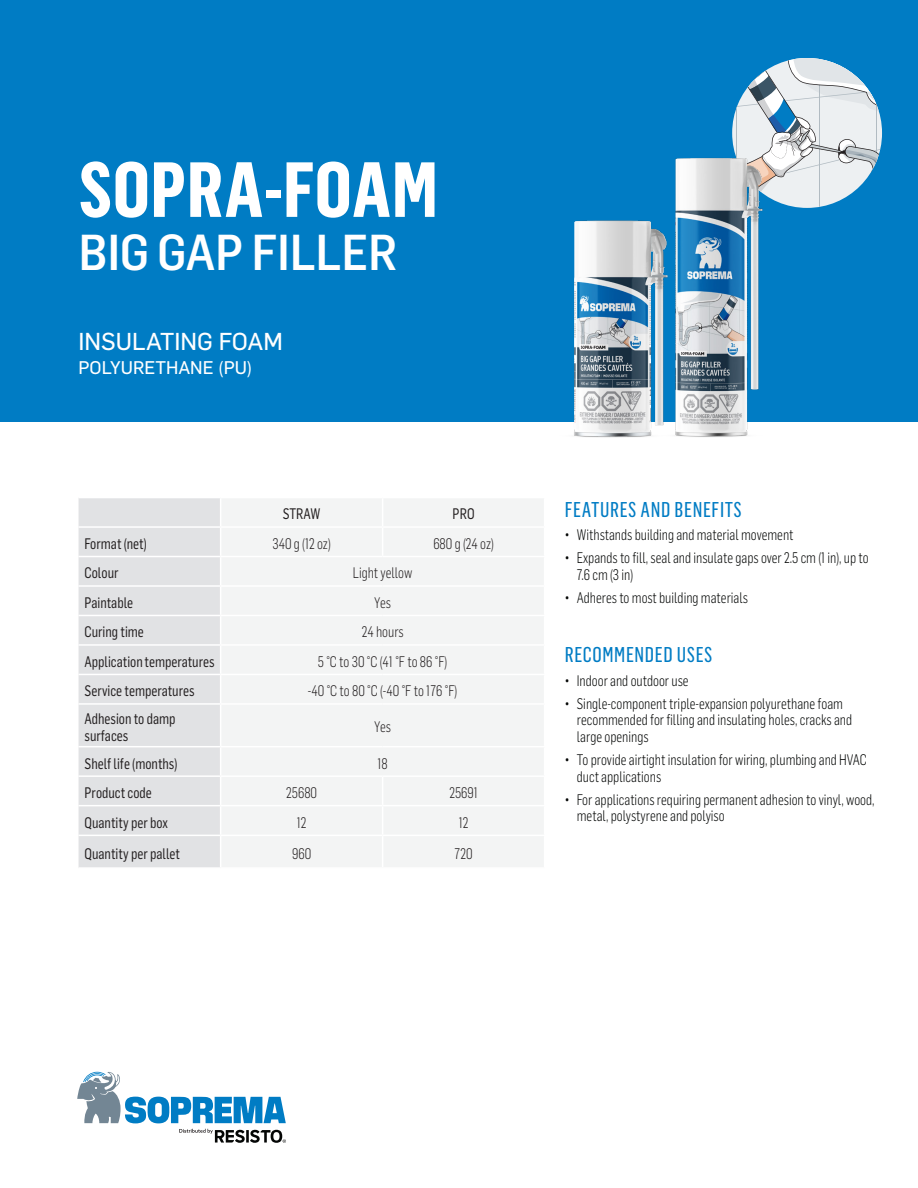
<style>
.page{position:relative;width:918px;height:1188px;background:#fff}
.page>*{position:absolute;margin:0;border:0;box-sizing:border-box;transform-origin:0 0}
.t1{font:700 76.5px "Flama Condensed";letter-spacing:.01em;color:#fff}
.t2{font:500 49.5px "Flama Semicondensed";letter-spacing:-.01em;color:#fff}
.t3{font:24px "Flama Basic";color:#fff}
.Infos_Tableau_Align_Gauche{font:21px "Flama Condensed Basic";letter-spacing:.03em;color:#007cc4}
.t4{font:18px "Flama Basic";color:#fff}
.Infos_Tableau_Align_Gauche-2{font:300 15px/16.5px "Flama Semicondensed";color:#040605;scale:.85 1}
.Infos_Tableau_Align_Gauche-3{font:15px/16.5px "Flama Semicondensed Basic";color:#231f20;scale:.85 1}
.Infos_Tableau_Align_Gauche-4{font:300 15px "Flama Semicondensed";color:#231f20;scale:.85 1}
</style>
<div class="page">
<div style="left:0;top:0;width:918px;height:421px;background:#007cc4"></div>
<div style="left:79px;top:498px;width:141px;height:369px;background:#e1e2e4"></div>
<div style="left:222px;top:499px;width:322px;height:368px;background:#f3f4f4"></div>
<hr style="left:79px;top:526px;width:142px;height:2px;background:#fff">
<hr style="left:221px;top:526px;width:162px;height:2px;background:#fff">
<hr style="left:383px;top:526px;width:162px;height:2px;background:#fff">
<hr style="left:79px;top:556px;width:142px;height:1px;background:#fff">
<hr style="left:221px;top:556px;width:162px;height:1px;background:#fff">
<hr style="left:383px;top:556px;width:162px;height:1px;background:#fff">
<hr style="left:79px;top:585px;width:142px;height:2px;background:#fff">
<hr style="left:221px;top:585px;width:162px;height:2px;background:#fff">
<hr style="left:383px;top:585px;width:162px;height:2px;background:#fff">
<hr style="left:79px;top:615px;width:142px;height:1px;background:#fff">
<hr style="left:221px;top:615px;width:162px;height:1px;background:#fff">
<hr style="left:383px;top:615px;width:162px;height:1px;background:#fff">
<hr style="left:79px;top:644px;width:142px;height:2px;background:#fff">
<hr style="left:221px;top:644px;width:162px;height:2px;background:#fff">
<hr style="left:383px;top:644px;width:162px;height:2px;background:#fff">
<hr style="left:79px;top:674px;width:142px;height:1px;background:#fff">
<hr style="left:221px;top:674px;width:162px;height:1px;background:#fff">
<hr style="left:383px;top:674px;width:162px;height:1px;background:#fff">
<hr style="left:79px;top:703px;width:142px;height:2px;background:#fff">
<hr style="left:221px;top:703px;width:162px;height:2px;background:#fff">
<hr style="left:383px;top:703px;width:162px;height:2px;background:#fff">
<hr style="left:79px;top:746px;width:142px;height:1px;background:#fff">
<hr style="left:221px;top:746px;width:162px;height:1px;background:#fff">
<hr style="left:383px;top:746px;width:162px;height:1px;background:#fff">
<hr style="left:79px;top:775px;width:142px;height:2px;background:#fff">
<hr style="left:221px;top:775px;width:162px;height:2px;background:#fff">
<hr style="left:383px;top:775px;width:162px;height:2px;background:#fff">
<hr style="left:79px;top:805px;width:142px;height:1px;background:#fff">
<hr style="left:221px;top:805px;width:162px;height:1px;background:#fff">
<hr style="left:383px;top:805px;width:162px;height:1px;background:#fff">
<hr style="left:79px;top:835px;width:142px;height:1px;background:#fff">
<hr style="left:221px;top:835px;width:162px;height:1px;background:#fff">
<hr style="left:383px;top:835px;width:162px;height:1px;background:#fff">
<svg style="left:382px;top:499px;width:1px;height:57px"></svg>
<svg style="left:382px;top:777px;width:1px;height:58px"></svg>
<hr style="left:382px;top:836px;width:1px;height:31px;background:#fff">
<svg style="left:732px;top:58px;width:150px;height:150px"></svg>
<img style="left:522px;top:220px;width:98px;height:218px">
<img style="left:620px;top:150px;width:182px;height:288px">
<svg style="left:179px;top:1129px;width:107px;height:14px"></svg>
<svg style="left:77px;top:1072px;width:209px;height:51px"></svg>
<p class="t1" style="left:79px;top:141px;width:361px">SOPRA-FOAM</p>
<p class="t2" style="left:79px;top:220px;width:321px">BIG GAP FILLER</p>
<p class="t3" style="left:79px;top:325px;width:206px">INSULATING FOAM</p>
<p class="t4" style="left:79px;top:355px;width:176px">POLYURETHANE (PU)</p>
<p class="Infos_Tableau_Align_Gauche-3" style="left:283px;top:505px;width:46px">STRAW</p>
<p class="Infos_Tableau_Align_Gauche-3" style="left:453px;top:505px;width:27px">PRO</p>
<p class="Infos_Tableau_Align_Gauche-3" style="left:85px;top:535px;width:75px">Format (net)</p>
<p class="Infos_Tableau_Align_Gauche-4" style="left:272px;top:534px;width:70px">340 g (12 oz)</p>
<p class="Infos_Tableau_Align_Gauche-4" style="left:433px;top:534px;width:73px">680 g (24 oz)</p>
<p class="Infos_Tableau_Align_Gauche-3" style="left:85px;top:564px;width:41px">Colour</p>
<p class="Infos_Tableau_Align_Gauche-4" style="left:353px;top:563px;width:72px">Light yellow</p>
<p class="Infos_Tableau_Align_Gauche-3" style="left:85px;top:594px;width:59px">Paintable</p>
<p class="Infos_Tableau_Align_Gauche-4" style="left:374px;top:593px;width:21px">Yes</p>
<p class="Infos_Tableau_Align_Gauche-3" style="left:85px;top:623px;width:71px">Curing time</p>
<p class="Infos_Tableau_Align_Gauche-4" style="left:362px;top:622px;width:51px">24 hours</p>
<p class="Infos_Tableau_Align_Gauche-3" style="left:85px;top:653px;width:155px">Application temperatures</p>
<p class="Infos_Tableau_Align_Gauche-4" style="left:318px;top:652px;width:154px">5 °C to 30 °C (41 °F to 86 °F)</p>
<p class="Infos_Tableau_Align_Gauche-3" style="left:85px;top:682px;width:131px">Service temperatures</p>
<p class="Infos_Tableau_Align_Gauche-4" style="left:308px;top:681px;width:177px">-40 °C to 80 °C (-40 °F to 176 °F)</p>
<p class="Infos_Tableau_Align_Gauche-3" style="left:85px;top:710px;width:109px">Adhesion to damp surfaces</p>
<p class="Infos_Tableau_Align_Gauche-4" style="left:374px;top:718px;width:21px">Yes</p>
<p class="Infos_Tableau_Align_Gauche-3" style="left:85px;top:754px;width:111px">Shelf life (months)</p>
<p class="Infos_Tableau_Align_Gauche-4" style="left:377px;top:754px;width:14px">18</p>
<p class="Infos_Tableau_Align_Gauche-3" style="left:85px;top:784px;width:81px">Product code</p>
<p class="Infos_Tableau_Align_Gauche-4" style="left:286px;top:783px;width:38px">25680</p>
<p class="Infos_Tableau_Align_Gauche-4" style="left:449px;top:783px;width:35px">25691</p>
<p class="Infos_Tableau_Align_Gauche-3" style="left:85px;top:813px;width:99px">Quantity per box</p>
<p class="Infos_Tableau_Align_Gauche-4" style="left:297px;top:813px;width:13px">12</p>
<p class="Infos_Tableau_Align_Gauche-4" style="left:459px;top:813px;width:13px">12</p>
<p class="Infos_Tableau_Align_Gauche-3" style="left:85px;top:845px;width:114px">Quantity per pallet</p>
<p class="Infos_Tableau_Align_Gauche-4" style="left:292px;top:844px;width:24px">960</p>
<p class="Infos_Tableau_Align_Gauche-4" style="left:455px;top:844px;width:23px">720</p>
<p class="Infos_Tableau_Align_Gauche" style="left:565px;top:496px;width:178px">FEATURES AND BENEFITS</p>
<p class="Infos_Tableau_Align_Gauche-2" style="left:565px;top:526px;width:271px">• Withstands building and material movement</p>
<p class="Infos_Tableau_Align_Gauche-2" style="left:577px;top:549px;width:345px;text-indent:-12px">• Expands to fill, seal and insulate gaps over 2.5 cm (1 in), up to<br>7.6 cm (3 in)</p>
<p class="Infos_Tableau_Align_Gauche-2" style="left:565px;top:589px;width:217px">• Adheres to most building materials</p>
<p class="Infos_Tableau_Align_Gauche" style="left:565px;top:642px;width:149px">RECOMMENDED USES</p>
<p class="Infos_Tableau_Align_Gauche-2" style="left:565px;top:671px;width:147px">• Indoor and outdoor use</p>
<p class="Infos_Tableau_Align_Gauche-2" style="left:577px;top:695px;width:325px;text-indent:-12px">• Single-component triple-expansion polyurethane foam recommended for filling and insulating holes, cracks and large openings</p>
<p class="Infos_Tableau_Align_Gauche-2" style="left:577px;top:751px;width:343px;text-indent:-12px">• To provide airtight insulation for wiring, plumbing and HVAC duct applications</p>
<p class="Infos_Tableau_Align_Gauche-2" style="left:577px;top:791px;width:352px;text-indent:-12px">• For applications requiring permanent adhesion to vinyl, wood, metal, polystyrene and polyiso</p>
</div>
